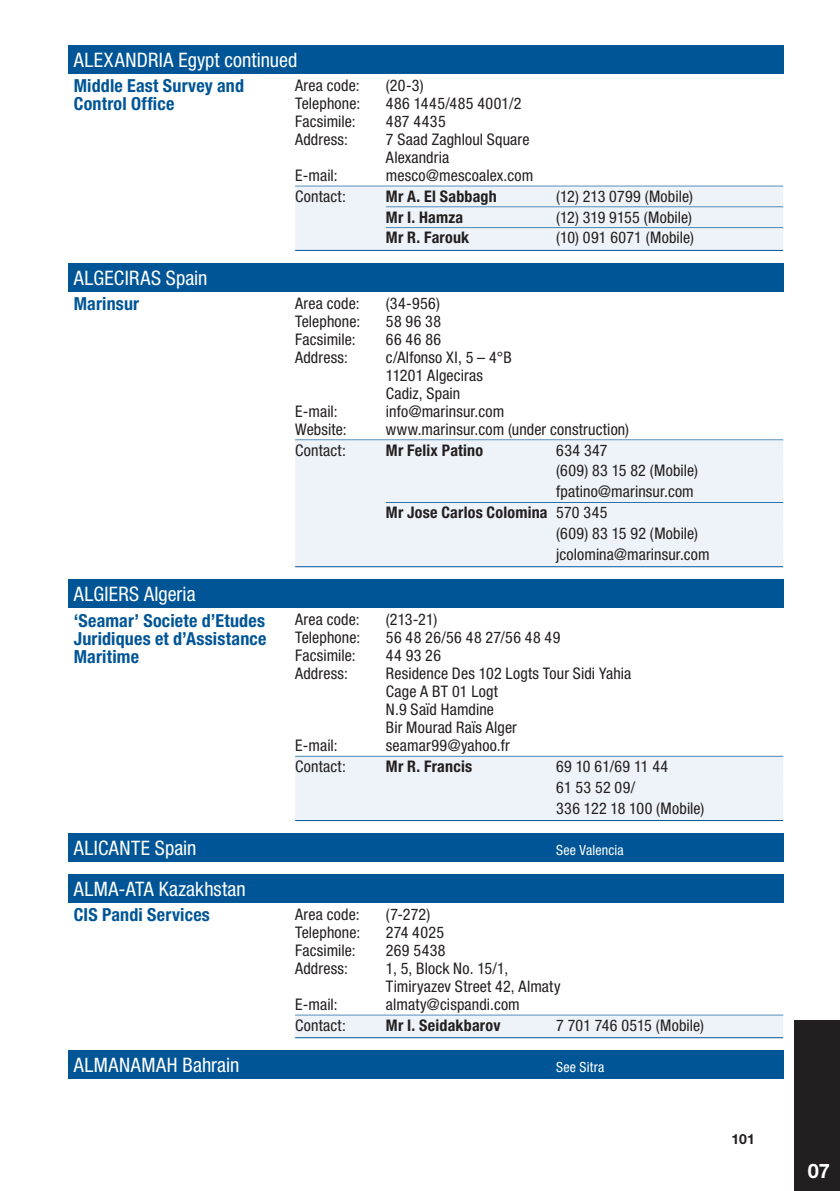
<style>
.page{position:relative;width:840px;height:1191px;background:#fff}
.page>*{position:absolute;margin:0;border:0;box-sizing:border-box;transform-origin:0 0}
.t1{font:condensed 20px "Helvetica Neue LT Std";letter-spacing:.015em;color:#fff}
.t2{font:700 20px "Helvetica Neue LT Std";color:#fff}
.t3{font:700 condensed 18px/18px "Helvetica Neue LT Std";letter-spacing:.01em;color:#005596}
.t4{font:condensed 16px/18px "Helvetica Neue LT Std";letter-spacing:.01em;color:#231f20}
.t5{font:700 condensed 16px "Helvetica Neue LT Std";letter-spacing:.015em;color:#231f20}
.t6{font:condensed 16px "Helvetica Neue LT Std";letter-spacing:.03em;color:#231f20}
.t7{font:condensed 14px "Helvetica Neue LT Std";letter-spacing:.015em;color:#fff}
.t8{font:700 14px "Helvetica Neue LT Std";color:#231f20}
.s1{font-weight:400}
</style>
<div class="page">
<div style="left:794px;top:1020px;width:45px;height:171px;background:#231f20"></div>
<div style="left:68px;top:45px;width:714px;height:29px;background:#005596"></div>
<div style="left:295px;top:186px;width:487px;height:22px;background:#edf3f8"></div>
<div style="left:295px;top:207px;width:487px;height:22px;background:#edf3f8"></div>
<hr style="left:386px;top:227px;width:396px;height:1px;background:#005596">
<div style="left:295px;top:228px;width:487px;height:22px;background:#edf3f8"></div>
<hr style="left:295px;top:250px;width:487px;height:1px;background:#005596">
<div style="left:68px;top:263px;width:714px;height:29px;background:#005596"></div>
<div style="left:295px;top:440px;width:487px;height:22px;background:#edf3f8"></div>
<div style="left:295px;top:461px;width:487px;height:22px;background:#edf3f8"></div>
<div style="left:295px;top:482px;width:487px;height:22px;background:#edf3f8"></div>
<hr style="left:386px;top:502px;width:396px;height:1px;background:#005596">
<div style="left:295px;top:503px;width:487px;height:22px;background:#edf3f8"></div>
<div style="left:295px;top:523px;width:487px;height:22px;background:#edf3f8"></div>
<div style="left:295px;top:544px;width:487px;height:22px;background:#edf3f8"></div>
<hr style="left:295px;top:566px;width:487px;height:1px;background:#005596">
<div style="left:68px;top:579px;width:714px;height:29px;background:#005596"></div>
<div style="left:295px;top:756px;width:487px;height:22px;background:#edf3f8"></div>
<div style="left:295px;top:777px;width:487px;height:22px;background:#edf3f8"></div>
<div style="left:295px;top:798px;width:487px;height:22px;background:#edf3f8"></div>
<hr style="left:295px;top:820px;width:487px;height:1px;background:#005596">
<div style="left:68px;top:833px;width:714px;height:28px;background:#005596"></div>
<div style="left:68px;top:874px;width:714px;height:29px;background:#005596"></div>
<div style="left:295px;top:1015px;width:487px;height:22px;background:#edf3f8"></div>
<hr style="left:295px;top:1037px;width:487px;height:1px;background:#005596">
<div style="left:68px;top:1050px;width:714px;height:29px;background:#005596"></div>
<p class="t1" style="left:74px;top:48px;width:225px">ALEXANDRIA Egypt continued</p>
<p class="t3" style="left:74px;top:77px;width:172px">Middle East Survey and<br>Control Office</p>
<p class="t4" style="left:295px;top:76px;width:66px">Area code:</p>
<p class="t4" style="left:386px;top:76px;width:39px">(20-3)</p>
<p class="t4" style="left:295px;top:94px;width:67px">Telephone:</p>
<p class="t6" style="left:386px;top:94px;width:137px">486 1445/485 4001/2</p>
<p class="t4" style="left:295px;top:112px;width:62px">Facsimile:</p>
<p class="t4" style="left:386px;top:112px;width:61px">487 4435</p>
<p class="t4" style="left:295px;top:130px;width:54px">Address:</p>
<p class="t4" style="left:386px;top:130px;width:145px">7 Saad Zaghloul Square<br>Alexandria</p>
<p class="t4" style="left:295px;top:166px;width:44px">E-mail:</p>
<p class="t4" style="left:386px;top:166px;width:149px">mesco@mescoalex.com</p>
<p class="t4" style="left:295px;top:187px;width:52px">Contact:</p>
<p class="t5" style="left:386px;top:186px;width:112px">Mr A. El Sabbagh</p>
<p class="t4" style="left:556px;top:187px;width:138px">(12) 213 0799 (Mobile)</p>
<p class="t5" style="left:386px;top:207px;width:79px">Mr I. Hamza</p>
<p class="t4" style="left:556px;top:208px;width:137px">(12) 319 9155 (Mobile)</p>
<p class="t5" style="left:386px;top:228px;width:85px">Mr R. Farouk</p>
<p class="t4" style="left:556px;top:229px;width:139px">(10) 091 6071 (Mobile)</p>
<p class="t1" style="left:74px;top:266px;width:135px">ALGECIRAS Spain</p>
<p class="t3" style="left:74px;top:294px;width:67px">Marinsur</p>
<p class="t4" style="left:295px;top:294px;width:66px">Area code:</p>
<p class="t4" style="left:386px;top:294px;width:55px">(34-956)</p>
<p class="t4" style="left:295px;top:312px;width:67px">Telephone:</p>
<p class="t4" style="left:386px;top:312px;width:57px">58 96 38</p>
<p class="t4" style="left:295px;top:330px;width:62px">Facsimile:</p>
<p class="t4" style="left:386px;top:330px;width:57px">66 46 86</p>
<p class="t4" style="left:295px;top:348px;width:54px">Address:</p>
<p class="t4" style="left:386px;top:348px;width:127px">c/Alfonso XI, 5 – 4°B<br>11201 Algeciras<br>Cadiz, Spain</p>
<p class="t4" style="left:295px;top:402px;width:44px">E-mail:</p>
<p class="t4" style="left:386px;top:402px;width:120px">info@marinsur.com</p>
<p class="t4" style="left:295px;top:420px;width:53px">Website:</p>
<p class="t4" style="left:386px;top:420px;width:244px">www.marinsur.com (under construction)</p>
<p class="t4" style="left:295px;top:441px;width:52px">Contact:</p>
<p class="t5" style="left:386px;top:440px;width:99px">Mr Felix Patino</p>
<p class="t4" style="left:556px;top:441px;width:53px">634 347</p>
<p class="t4" style="left:556px;top:462px;width:143px">(609) 83 15 82 (Mobile)</p>
<p class="t4" style="left:556px;top:482px;width:139px">fpatino@marinsur.com</p>
<p class="t5" style="left:386px;top:503px;width:223px">Mr Jose Carlos Colomina <span class="s1">570 345</span></p>
<p class="t4" style="left:556px;top:524px;width:143px">(609) 83 15 92 (Mobile)</p>
<p class="t4" style="left:556px;top:545px;width:155px">jcolomina@marinsur.com</p>
<p class="t1" style="left:74px;top:582px;width:123px">ALGIERS Algeria</p>
<p class="t3" style="left:74px;top:611px;width:194px;text-align:justify">‘Seamar’ Societe d’Etudes Juridiques et d’Assistance Maritime</p>
<p class="t4" style="left:295px;top:610px;width:66px">Area code:</p>
<p class="t4" style="left:386px;top:610px;width:53px">(213-21)</p>
<p class="t4" style="left:295px;top:628px;width:67px">Telephone:</p>
<p class="t4" style="left:386px;top:628px;width:176px">56 48 26/56 48 27/56 48 49</p>
<p class="t4" style="left:295px;top:646px;width:62px">Facsimile:</p>
<p class="t4" style="left:386px;top:646px;width:57px">44 93 26</p>
<p class="t4" style="left:295px;top:664px;width:54px">Address:</p>
<p class="t4" style="left:386px;top:664px;width:247px">Residence Des 102 Logts Tour Sidi Yahia<br>Cage A BT 01 Logt<br>N.9 Saïd Hamdine<br>Bir Mourad Raïs Alger</p>
<p class="t4" style="left:295px;top:736px;width:44px">E-mail:</p>
<p class="t4" style="left:386px;top:736px;width:125px">seamar99@yahoo.fr</p>
<p class="t4" style="left:295px;top:757px;width:52px">Contact:</p>
<p class="t5" style="left:386px;top:756px;width:88px">Mr R. Francis</p>
<p class="t4" style="left:556px;top:756px;width:150px;line-height:20.8px">69 10 61/69 11 44<br>61 53 52 09/<br>336 122 18 100 (Mobile)</p>
<p class="t1" style="left:74px;top:836px;width:124px">ALICANTE Spain</p>
<p class="t7" style="left:556px;top:841px;width:69px">See Valencia</p>
<p class="t1" style="left:74px;top:877px;width:173px">ALMA-ATA Kazakhstan</p>
<p class="t3" style="left:74px;top:905px;width:138px">CIS Pandi Services</p>
<p class="t4" style="left:295px;top:905px;width:66px">Area code:</p>
<p class="t4" style="left:386px;top:905px;width:46px">(7-272)</p>
<p class="t4" style="left:295px;top:923px;width:67px">Telephone:</p>
<p class="t4" style="left:386px;top:923px;width:60px">274 4025</p>
<p class="t4" style="left:295px;top:941px;width:62px">Facsimile:</p>
<p class="t4" style="left:386px;top:941px;width:61px">269 5438</p>
<p class="t4" style="left:295px;top:959px;width:54px">Address:</p>
<p class="t4" style="left:386px;top:959px;width:176px">1, 5, Block No. 15/1,<br>Timiryazev Street 42, Almaty</p>
<p class="t4" style="left:295px;top:995px;width:44px">E-mail:</p>
<p class="t4" style="left:386px;top:995px;width:135px">almaty@cispandi.com</p>
<p class="t4" style="left:295px;top:1016px;width:52px">Contact:</p>
<p class="t5" style="left:386px;top:1015px;width:116px">Mr I. Seidakbarov</p>
<p class="t4" style="left:556px;top:1016px;width:149px">7 701 746 0515 (Mobile)</p>
<p class="t1" style="left:74px;top:1053px;width:167px">ALMANAMAH Bahrain</p>
<p class="t7" style="left:556px;top:1058px;width:50px">See Sitra</p>
<p class="t8" style="left:731px;top:1130px;width:25px">101</p>
<p class="t2" style="left:807px;top:1158px;width:24px">07</p>
</div>
